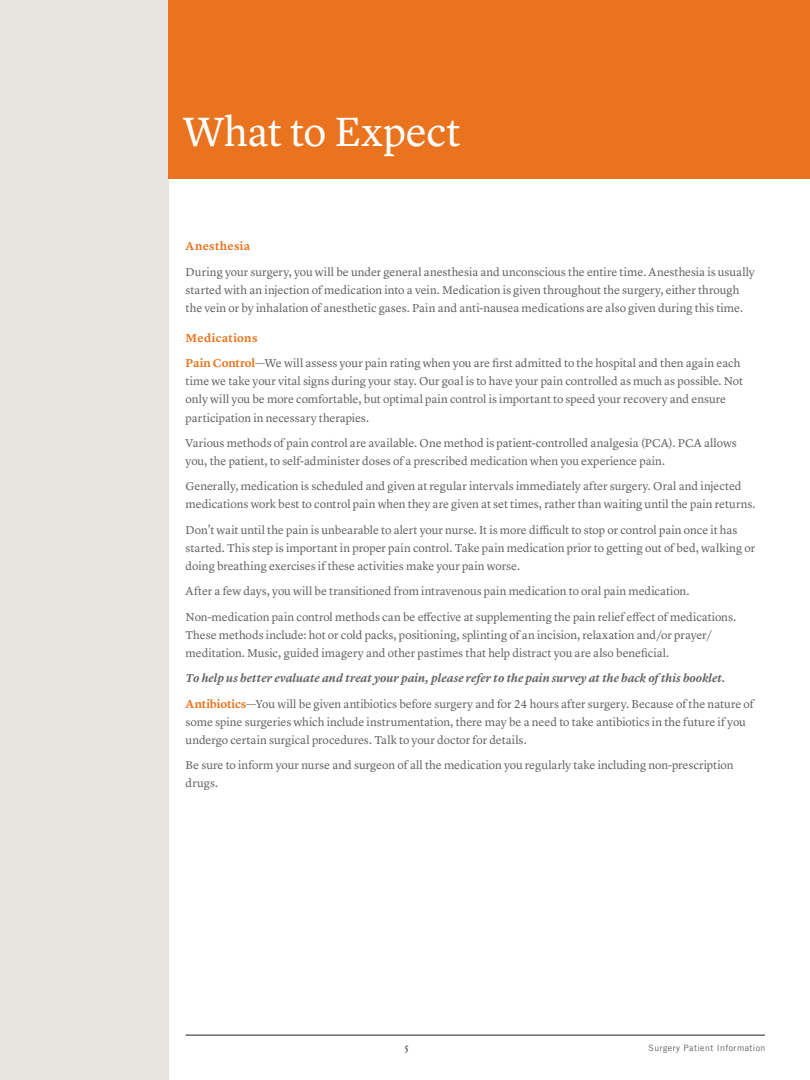
<style>
.page{position:relative;width:810px;height:1080px;background:#fff}
.page>*{position:absolute;margin:0;border:0;box-sizing:border-box;transform-origin:0 0}
.t1{font:42.5px "Lyon Text";letter-spacing:-.005em;color:#fff}
.t2{font:11.88px/18.1px "Lyon Text";letter-spacing:-.005em;color:#636366}
.t3{font:italic 600 11.88px/25.4px "Lyon Text";letter-spacing:.005em;color:#636366}
.t4{font:600 11.88px "Lyon Text";letter-spacing:.025em;color:#e9731e}
.t5{font:500 10.62px "Lyon Display";color:#636366}
.t6{font:8.75px "Trade Gothic LT Com";letter-spacing:.05em;color:#5f5f62}
.s1{font-weight:600;color:#e9731e}
.s2{font-style:normal;color:#e9731e}
.s3{font-weight:400;font-style:normal}
</style>
<div class="page">
<div style="left:0;top:0;width:169px;height:1080px;background:#e6e4df"></div>
<div style="left:169px;top:0;width:641px;height:179px;background:#e9731e"></div>
<hr style="left:186px;top:1035px;width:579px;height:1px;background:#636366">
<h1 class="t1" style="left:183px;top:100px;width:279px">What to Expect</h1>
<p class="t4" style="left:186px;top:237px;width:66px">Anesthesia</p>
<p class="t2" style="left:186px;top:262px;width:571px">During your surgery, you will be under general anesthesia and unconscious the entire time. Anesthesia is usually started with an injection of medication into a vein. Medication is given throughout the surgery, either through the vein or by inhalation of anesthetic gases. Pain and anti-nausea medications are also given during this time.</p>
<p class="t2" style="left:186px;top:324px;width:556px;line-height:25.4px"><span class="s1">Medications<br>Pain Control</span>—We will assess your pain rating when you are first admitted to the hospital and then again each</p>
<p class="t2" style="left:186px;top:371px;width:559px">time we take your vital signs during your stay. Our goal is to have your pain controlled as much as possible. Not only will you be more comfortable, but optimal pain control is important to speed your recovery and ensure participation in necessary therapies.</p>
<p class="t2" style="left:186px;top:433px;width:553px">Various methods of pain control are available. One method is patient-controlled analgesia (PCA). PCA allows you, the patient, to self-administer doses of a prescribed medication when you experience pain.</p>
<p class="t2" style="left:186px;top:476px;width:572px">Generally, medication is scheduled and given at regular intervals immediately after surgery. Oral and injected medications work best to control pain when they are given at set times, rather than waiting until the pain returns.</p>
<p class="t2" style="left:186px;top:520px;width:571px">Don’t wait until the pain is unbearable to alert your nurse. It is more difficult to stop or control pain once it has started. This step is important in proper pain control. Take pain medication prior to getting out of bed, walking or doing breathing exercises if these activities make your pain worse.</p>
<p class="t2" style="left:186px;top:578px;width:552px;line-height:25.4px">After a few days, you will be transitioned from intravenous pain medication to oral pain medication.<br>Non-medication pain control methods can be effective at supplementing the pain relief effect of medications.</p>
<p class="t2" style="left:186px;top:625px;width:528px">These methods include: hot or cold packs, positioning, splinting of an incision, relaxation and/or prayer/ meditation. Music, guided imagery and other pastimes that help distract you are also beneficial.</p>
<p class="t3" style="left:186px;top:665px;width:570px">To help us better evaluate and treat your pain, please refer to the pain survey at the back of this booklet.<br><span class="s2">Antibiotics</span><span class="s3">—You will be given antibiotics before surgery and for 24 hours after surgery. Because of the nature of</span></p>
<p class="t2" style="left:186px;top:712px;width:562px">some spine surgeries which include instrumentation, there may be a need to take antibiotics in the future if you undergo certain surgical procedures. Talk to your doctor for details.</p>
<p class="t2" style="left:186px;top:755px;width:549px">Be sure to inform your nurse and surgeon of all the medication you regularly take including non-prescription drugs.</p>
<p class="t5" style="left:405px;top:1039px;width:6px">5</p>
<p class="t6" style="left:649px;top:1042px;width:118px">Surgery Patient Information</p>
</div>
